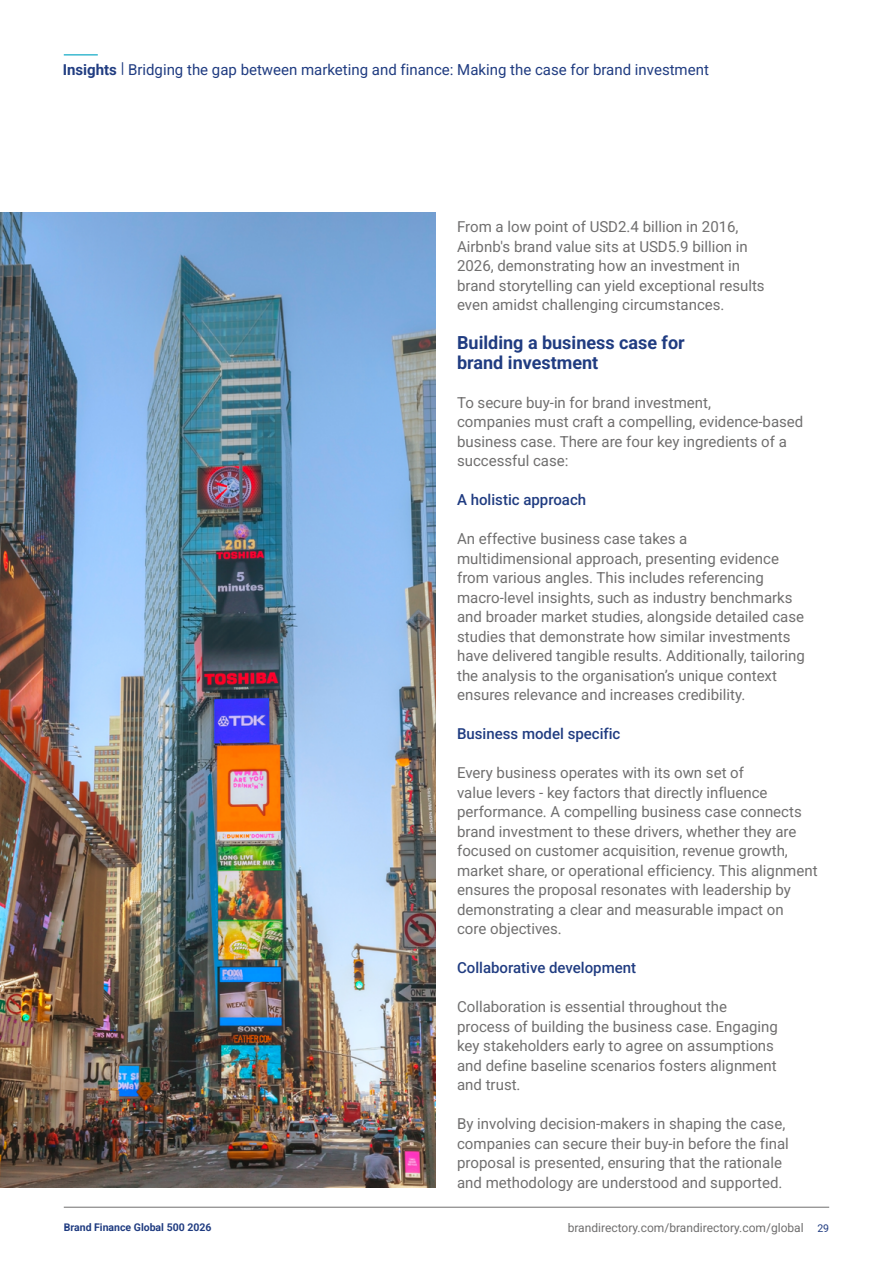
<style>
.page{position:relative;width:893px;height:1263px;background:#fff}
.page>*{position:absolute;margin:0;border:0;box-sizing:border-box;transform-origin:0 0}
.t1{font:700 18px/19.5px "Roboto";color:#203c81}
.t2{font:15px/19.5px "Roboto";color:#706f6f}
.t3{font:15px "Roboto";color:#203c81}
.t4{font:500 15px "Roboto";color:#203c81}
.t5{font:12px "Roboto";color:#706f6f}
.t6{font:700 10.5px "Roboto";color:#203c81}
.t7{font:10.5px "Roboto";color:#203c81}
.s1{font-weight:700}
</style>
<div class="page">
<hr style="left:64px;top:1207px;width:765px;height:1px;background:#706f6f">
<hr style="left:64px;top:54px;width:34px;height:2px;background:#4abed3">
<img style="left:0;top:213px;width:436px;height:975px">
<p class="t3" style="left:63px;top:59px;width:648px"><span class="s1">Insights</span> | Bridging the gap between marketing and finance: Making the case for brand investment</p>
<p class="t2" style="left:457px;top:216px;width:309px">From a low point of USD2.4 billion in 2016, Airbnb's brand value sits at USD5.9 billion in 2026, demonstrating how an investment in brand storytelling can yield exceptional results even amidst challenging circumstances.</p>
<p class="t1" style="left:457px;top:332px;width:229px">Building a business case for brand investment</p>
<p class="t2" style="left:457px;top:392px;width:348px">To secure buy-in for brand investment,<br>companies must craft a compelling, evidence-based business case. There are four key ingredients of a successful case:</p>
<p class="t4" style="left:457px;top:489px;width:131px">A holistic approach</p>
<p class="t2" style="left:457px;top:528px;width:349px">An effective business case takes a multidimensional approach, presenting evidence from various angles. This includes referencing macro-level insights, such as industry benchmarks and broader market studies, alongside detailed case studies that demonstrate how similar investments have delivered tangible results. Additionally, tailoring the analysis to the organisation’s unique context ensures relevance and increases credibility.</p>
<p class="t4" style="left:457px;top:723px;width:165px">Business model specific</p>
<p class="t2" style="left:457px;top:762px;width:362px">Every business operates with its own set of<br>value levers - key factors that directly influence performance. A compelling business case connects brand investment to these drivers, whether they are focused on customer acquisition, revenue growth, market share, or operational efficiency. This alignment ensures the proposal resonates with leadership by demonstrating a clear and measurable impact on<br>core objectives.</p>
<p class="t4" style="left:457px;top:957px;width:181px">Collaborative development</p>
<p class="t2" style="left:457px;top:996px;width:322px">Collaboration is essential throughout the process of building the business case. Engaging key stakeholders early to agree on assumptions and define baseline scenarios fosters alignment and trust.</p>
<p class="t2" style="left:457px;top:1113px;width:333px">By involving decision-makers in shaping the case, companies can secure their buy-in before the final proposal is presented, ensuring that the rationale and methodology are understood and supported.</p>
<p class="t6" style="left:64px;top:1220px;width:149px">Brand Finance Global 500 2026</p>
<p class="t5" style="left:568px;top:1219px;width:237px">brandirectory.com/brandirectory.com/global</p>
<p class="t7" style="left:817px;top:1220px;width:13px">29</p>
</div>
